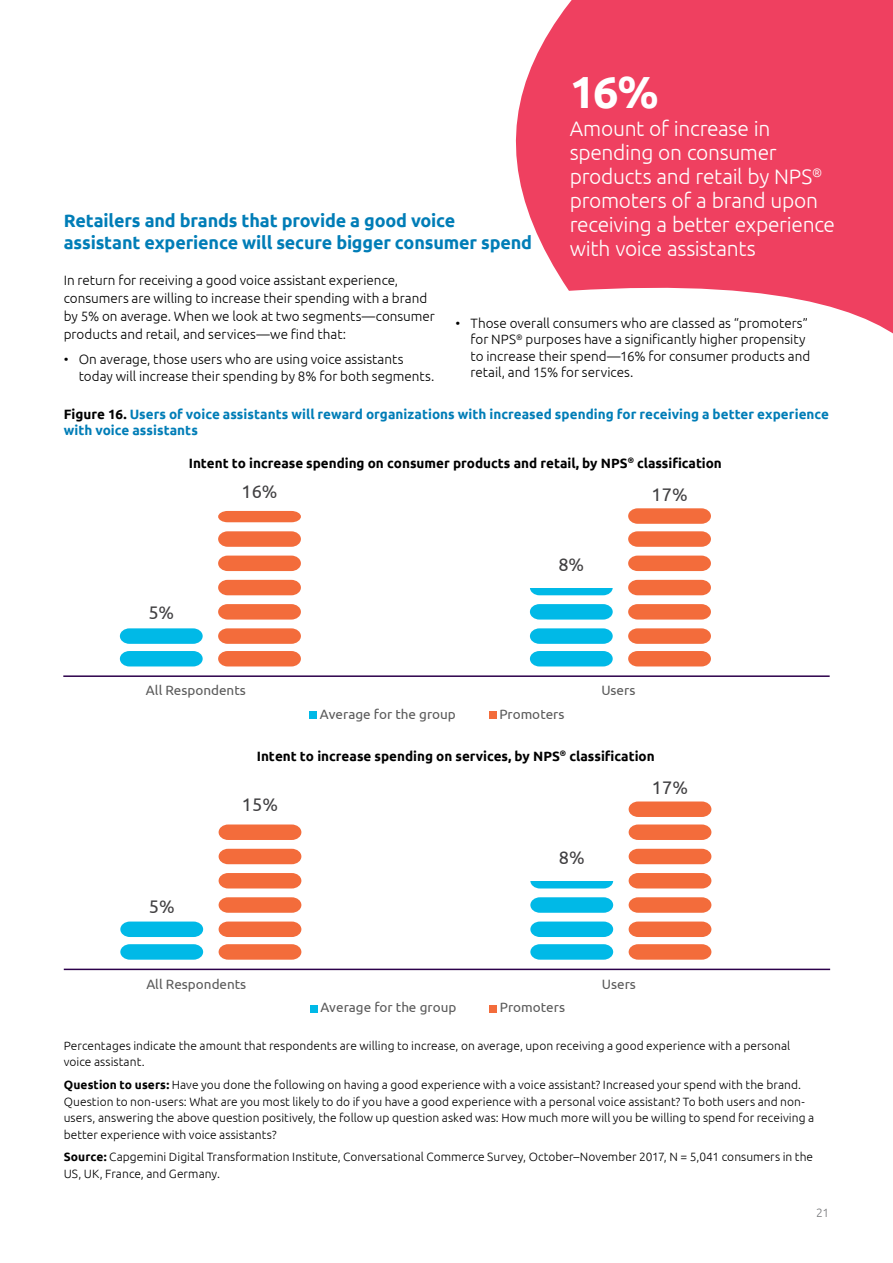
<style>
.page{position:relative;width:893px;height:1263px;background:#fff}
.page>*{position:absolute;margin:0;border:0;box-sizing:border-box;transform-origin:0 0}
.t1{font:700 45px "Ubuntu";color:#fff}
.t2{font:300 21px/24px "Ubuntu";letter-spacing:-.015em;color:#fff}
.t3{font:18.15px "Ubuntu";color:#414042}
.t4{font:700 18px/22.5px "Ubuntu";letter-spacing:-.01em;color:#007db7}
.t5{font:300 13.5px/16.5px "Ubuntu";color:#000}
.t6{font:700 13.5px "Ubuntu";color:#000}
.t7{font:700 13.5px/16.5px "Ubuntu";letter-spacing:.005em;color:#007db7}
.t8{font:13.5px "Ubuntu";color:#5a5a5a}
.t9{font:300 12px/16.5px "Ubuntu";letter-spacing:.005em;color:#000}
.t10{font:300 12px "Ubuntu";color:#77787b}
.s1{color:#000}
.s2{font-weight:700}
</style>
<div class="page">
<div style="left:309px;top:712px;width:8px;height:7px;background:#00b9e7"></div>
<div style="left:489px;top:712px;width:7px;height:7px;background:#f36c3b"></div>
<svg style="left:120px;top:651px;width:83px;height:15px"></svg>
<svg style="left:218px;top:651px;width:83px;height:15px"></svg>
<svg style="left:218px;top:628px;width:83px;height:16px"></svg>
<svg style="left:120px;top:628px;width:83px;height:16px"></svg>
<svg style="left:218px;top:604px;width:83px;height:15px"></svg>
<svg style="left:218px;top:580px;width:83px;height:15px"></svg>
<svg style="left:218px;top:556px;width:83px;height:15px"></svg>
<svg style="left:218px;top:531px;width:83px;height:16px"></svg>
<svg style="left:530px;top:651px;width:83px;height:15px"></svg>
<svg style="left:530px;top:628px;width:83px;height:16px"></svg>
<svg style="left:628px;top:651px;width:83px;height:15px"></svg>
<svg style="left:628px;top:628px;width:83px;height:16px"></svg>
<svg style="left:628px;top:604px;width:83px;height:15px"></svg>
<svg style="left:530px;top:604px;width:83px;height:15px"></svg>
<svg style="left:530px;top:588px;width:83px;height:7px"></svg>
<svg style="left:628px;top:580px;width:83px;height:15px"></svg>
<svg style="left:628px;top:556px;width:83px;height:15px"></svg>
<svg style="left:628px;top:531px;width:83px;height:16px"></svg>
<svg style="left:628px;top:508px;width:83px;height:16px"></svg>
<hr style="left:63px;top:675px;width:767px;height:2px;background:#2c004b">
<svg style="left:218px;top:511px;width:83px;height:11px"></svg>
<div style="left:310px;top:1005px;width:7px;height:7px;background:#00b9e7"></div>
<div style="left:489px;top:1005px;width:8px;height:7px;background:#f36c3b"></div>
<svg style="left:120px;top:944px;width:83px;height:16px"></svg>
<svg style="left:219px;top:944px;width:82px;height:16px"></svg>
<svg style="left:219px;top:921px;width:82px;height:16px"></svg>
<svg style="left:120px;top:921px;width:83px;height:16px"></svg>
<svg style="left:219px;top:897px;width:82px;height:16px"></svg>
<svg style="left:219px;top:873px;width:82px;height:15px"></svg>
<svg style="left:219px;top:849px;width:82px;height:15px"></svg>
<svg style="left:219px;top:824px;width:82px;height:16px"></svg>
<svg style="left:530px;top:944px;width:83px;height:16px"></svg>
<svg style="left:530px;top:921px;width:83px;height:16px"></svg>
<svg style="left:629px;top:944px;width:82px;height:16px"></svg>
<svg style="left:629px;top:921px;width:82px;height:16px"></svg>
<svg style="left:629px;top:897px;width:82px;height:16px"></svg>
<svg style="left:530px;top:897px;width:83px;height:16px"></svg>
<svg style="left:629px;top:873px;width:82px;height:15px"></svg>
<svg style="left:629px;top:849px;width:82px;height:15px"></svg>
<svg style="left:629px;top:824px;width:82px;height:16px"></svg>
<svg style="left:629px;top:801px;width:82px;height:16px"></svg>
<hr style="left:64px;top:969px;width:766px;height:1px;background:#2c004b">
<svg style="left:530px;top:881px;width:83px;height:7px"></svg>
<svg style="left:515px;top:0;width:378px;height:334px;fill:#ef4060"></svg>
<h1 class="t1" style="left:570px;top:65px;width:91px">16%</h1>
<h2 class="t2" style="left:570px;top:116px;width:267px">Amount of increase in spending on consumer products and retail by NPS<sup>® </sup>promoters of a brand upon receiving a better experience with voice assistants</h2>
<h3 class="t4" style="left:64px;top:209px;width:470px">Retailers and brands that provide a good voice assistant experience will secure bigger consumer spend</h3>
<p class="t5" style="left:64px;top:270px;width:373px;line-height:18px">In return for receiving a good voice assistant experience, consumers are willing to increase their spending with a brand by 5% on average. When we look at two segments—consumer products and retail, and services—we find that:</p>
<p class="t5" style="left:79px;top:351px;width:357px;text-indent:-15px">• On average, those users who are using voice assistants today will increase their spending by 8% for both segments.</p>
<p class="t5" style="left:470px;top:314px;width:341px;text-indent:-15px">• Those overall consumers who are classed as “promoters” for NPS<sup>®</sup> purposes have a significantly higher propensity to increase their spend—16% for consumer products and retail, and 15% for services.</p>
<p class="t7" style="left:64px;top:405px;width:767px"><span class="s1">Figure 16.</span> Users of voice assistants will reward organizations with increased spending for receiving a better experience with voice assistants</p>
<p class="t6" style="left:189px;top:455px;width:535px">Intent to increase spending on consumer products and retail, by NPS<sup>®</sup> classification</p>
<h3 class="t3" style="left:148px;top:602px;width:27px">5%</h3>
<h3 class="t3" style="left:241px;top:480px;width:38px">16%</h3>
<h3 class="t3" style="left:558px;top:554px;width:27px">8%</h3>
<h3 class="t3" style="left:651px;top:484px;width:38px">17%</h3>
<p class="t8" style="left:146px;top:682px;width:101px">All Respondents</p>
<p class="t8" style="left:601px;top:682px;width:36px">Users</p>
<p class="t8" style="left:320px;top:706px;width:137px">Average for the group</p>
<p class="t8" style="left:499px;top:706px;width:67px">Promoters</p>
<p class="t6" style="left:257px;top:748px;width:399px">Intent to increase spending on services, by NPS<sup>®</sup> classification</p>
<h3 class="t3" style="left:149px;top:895px;width:27px">5%</h3>
<h3 class="t3" style="left:242px;top:794px;width:38px">15%</h3>
<h3 class="t3" style="left:559px;top:847px;width:27px">8%</h3>
<h3 class="t3" style="left:652px;top:777px;width:38px">17%</h3>
<p class="t8" style="left:146px;top:975px;width:101px">All Respondents</p>
<p class="t8" style="left:602px;top:975px;width:36px">Users</p>
<p class="t8" style="left:320px;top:999px;width:137px">Average for the group</p>
<p class="t8" style="left:500px;top:999px;width:67px">Promoters</p>
<p class="t9" style="left:64px;top:1037px;width:728px">Percentages indicate the amount that respondents are willing to increase, on average, upon receiving a good experience with a personal voice assistant.</p>
<p class="t9" style="left:64px;top:1076px;width:752px"><span class="s2">Question to users:</span> Have you done the following on having a good experience with a voice assistant? Increased your spend with the brand.<br>Question to non-users: What are you most likely to do if you have a good experience with a personal voice assistant? To both users and non&shy;users, answering the above question positively, the follow up question asked was: How much more will you be willing to spend for receiving a better experience with voice assistants?</p>
<p class="t9" style="left:64px;top:1148px;width:751px"><span class="s2">Source:</span> Capgemini Digital Transformation Institute, Conversational Commerce Survey, October–November 2017, N = 5,041 consumers in the<br>US, UK, France, and Germany.</p>
<p class="t10" style="left:816px;top:1205px;width:15px">21</p>
</div>
